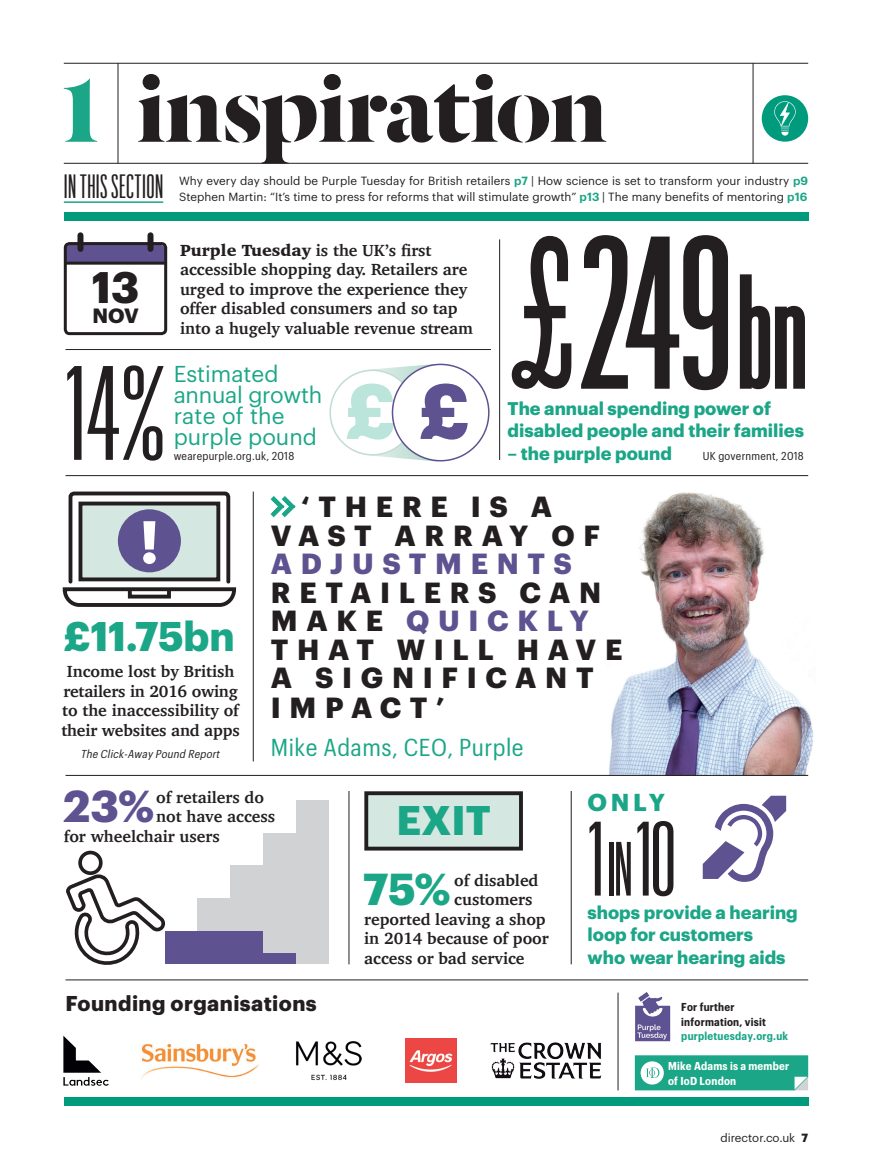
<style>
.page{position:relative;width:872px;height:1170px;background:#fff}
.page>*{position:absolute;margin:0;border:0;box-sizing:border-box;transform-origin:0 0}
.t1{font:207.6px "Graphik XXX Cond";color:#231f20}
.t2{font:131.1px "Graphik XXX Cond";color:#231f20}
.t3{font:103.2px "Graphik XXX Cond";color:#231f20}
.t4{font:700 76.35px "Graphik";color:#1ba687}
.t5{font:700 58.95px "Graphik";color:#fff}
.t6{font:700 43.8px "Graphik";color:#1ba687}
.t7{font:700 43.8px "Graphik";color:#5e5290}
.t8{font:700 43.2px "Graphik";color:#231f20}
.t9{font:700 40.5px "Graphik";color:#1ba687}
.t10{font:33px "Graphik XXX Cond";letter-spacing:.015em;color:#231f20}
.t11{font:700 28.5px/29px "Graphik";letter-spacing:.305em;color:#231f20}
.t12{font:700 28.5px "Graphik";letter-spacing:.305em;color:#5e5290}
.t13{font:24px "Graphik Compact";letter-spacing:.02em;color:#1ba687}
.t14{font:700 24px "Graphik";color:#1ba687}
.t15{font:22.5px/21px "Graphik";color:#1ba687}
.t16{font:700 21px "Graphik";letter-spacing:.02em;color:#231f20}
.t17{font:700 20.25px "Graphik";color:#231f20}
.t18{font:700 18px/22.5px "Graphik";color:#1ba687}
.t19{font:700 16.5px/19.5px "Charter";color:#231f20;text-align:center}
.t20{font:11.7px/15.8px "Graphik";letter-spacing:.005em;color:#231f20}
.t21{font:11.25px "Graphik Compact";letter-spacing:.02em;color:#231f20}
.t22{font:700 11.25px/14.2px "Graphik Compact";letter-spacing:.02em;color:#fff}
.t23{font:700 11.25px/14.2px "Graphik Compact";letter-spacing:.02em;color:#231f20}
.t24{font:italic 11.25px "Graphik Compact";color:#231f20}
.t25{font:700 11.25px "Graphik Compact";letter-spacing:.02em;color:#1ba687}
.s1{font-weight:600;color:#1ba687}
.s2{font-size:150px}
.s3{font-weight:900}
.s4{color:#5e5290}
.s5{font-size:75px}
.s6{font-weight:700}
</style>
<div class="page">
<img style="left:604px;top:492px;width:210px;height:283px">
<img style="left:141px;top:1043px;width:119px;height:37px">
<svg style="left:331px;top:364px;width:158px;height:97px"></svg>
<div style="left:330px;top:370px;width:85px;height:85px;background:#fff;border-radius:50%"></div>
<div style="left:329px;top:369px;width:86px;height:86px;border:2px solid #c1ddd3;border-radius:50%"></div>
<svg style="left:68px;top:246px;width:95px;height:15px"></svg>
<div style="left:64px;top:213px;width:744px;height:8px;background:#009a7d"></div>
<div style="left:64px;top:1097px;width:744px;height:9px;background:#009a7d"></div>
<hr style="left:118px;top:63px;width:1px;height:100px;background:#231f20">
<hr style="left:753px;top:63px;width:1px;height:100px;background:#231f20">
<hr style="left:64px;top:63px;width:744px;height:1px;background:#231f20">
<hr style="left:499px;top:239px;width:1px;height:221px;background:#231f20">
<hr style="left:253px;top:491px;width:1px;height:270px;background:#231f20">
<hr style="left:349px;top:791px;width:1px;height:173px;background:#231f20">
<hr style="left:571px;top:791px;width:1px;height:173px;background:#231f20">
<hr style="left:618px;top:992px;width:1px;height:98px;background:#231f20">
<hr style="left:65px;top:349px;width:426px;height:1px;background:#231f20">
<hr style="left:65px;top:475px;width:743px;height:1px;background:#231f20">
<hr style="left:65px;top:775px;width:743px;height:1px;background:#231f20">
<hr style="left:65px;top:979px;width:743px;height:1px;background:#231f20">
<hr style="left:64px;top:201px;width:99px;height:2px;background:#1ba687">
<div style="left:476px;top:74px;width:17px;height:16px;background:#231f20;border-radius:50%"></div>
<svg style="left:387px;top:84px;width:219px;height:58px"></svg>
<div style="left:324px;top:74px;width:17px;height:16px;background:#231f20;border-radius:50%"></div>
<div style="left:143px;top:74px;width:17px;height:16px;background:#231f20;border-radius:50%"></div>
<svg style="left:64px;top:78px;width:33px;height:64px"></svg>
<svg style="left:138px;top:95px;width:236px;height:68px"></svg>
<div style="left:370px;top:96px;width:17px;height:16px;background:#231f20;border-radius:50%"></div>
<div style="left:761px;top:95px;width:47px;height:47px;background:#009a7d;border-radius:50%"></div>
<svg style="left:774px;top:101px;width:21px;height:35px"></svg>
<hr style="left:64px;top:163px;width:744px;height:1px;background:#231f20">
<svg style="left:270px;top:496px;width:26px;height:22px"></svg>
<div style="left:64px;top:242px;width:103px;height:93px;border:3px solid #231f20;border-radius:4px"></div>
<hr style="left:65px;top:261px;width:100px;height:3px;background:#231f20">
<div style="left:147px;top:235px;width:6px;height:14px;background:#231f20"></div>
<div style="left:77px;top:235px;width:6px;height:14px;background:#231f20"></div>
<div style="left:366px;top:793px;width:155px;height:55px;background:#d4e7e0"></div>
<div style="left:364px;top:791px;width:159px;height:59px;border:4px solid #231f20"></div>
<svg style="left:581px;top:235px;width:147px;height:156px"></svg>
<svg style="left:739px;top:274px;width:66px;height:116px"></svg>
<svg style="left:512px;top:236px;width:59px;height:153px"></svg>
<div style="left:392px;top:364px;width:97px;height:96px;background:#fff;border-radius:50%"></div>
<div style="left:392px;top:363px;width:97px;height:98px;border:2px solid #5e5290;border-radius:50%"></div>
<svg style="left:62px;top:491px;width:175px;height:116px"></svg>
<div style="left:118px;top:509px;width:63px;height:63px;background:#5e5290;border-radius:50%"></div>
<img style="left:635px;top:992px;width:36px;height:50px">
<svg style="left:634px;top:1055px;width:175px;height:36px;background:#36b095"></svg>
<img style="left:405px;top:1038px;width:51px;height:43px">
<img style="left:296px;top:1041px;width:65px;height:39px">
<img style="left:490px;top:1042px;width:112px;height:36px">
<div style="left:296px;top:931px;width:33px;height:32px;background:#d1d2d4"></div>
<div style="left:296px;top:898px;width:33px;height:33px;background:#d1d2d4"></div>
<div style="left:296px;top:865px;width:33px;height:33px;background:#d1d2d4"></div>
<div style="left:296px;top:832px;width:33px;height:33px;background:#d1d2d4"></div>
<div style="left:296px;top:799px;width:33px;height:33px;background:#d1d2d4"></div>
<div style="left:230px;top:931px;width:33px;height:32px;background:#5e5290"></div>
<div style="left:230px;top:898px;width:33px;height:33px;background:#d1d2d4"></div>
<div style="left:230px;top:865px;width:33px;height:33px;background:#d1d2d4"></div>
<div style="left:263px;top:952px;width:33px;height:11px;background:#5e5290"></div>
<div style="left:263px;top:898px;width:33px;height:54px;background:#d1d2d4"></div>
<div style="left:263px;top:865px;width:33px;height:33px;background:#d1d2d4"></div>
<div style="left:263px;top:832px;width:33px;height:33px;background:#d1d2d4"></div>
<div style="left:197px;top:931px;width:33px;height:32px;background:#5e5290"></div>
<div style="left:197px;top:898px;width:33px;height:33px;background:#d1d2d4"></div>
<div style="left:165px;top:931px;width:32px;height:32px;background:#5e5290"></div>
<svg style="left:66px;top:850px;width:103px;height:115px"></svg>
<svg style="left:702px;top:795px;width:84px;height:86px"></svg>
<img style="left:64px;top:1036px;width:44px;height:49px">
<h3 class="t10" style="left:64px;top:166px;width:101px">IN THIS SECTION</h3>
<p class="t20" style="left:179px;top:172px;width:630px">Why every day should be Purple Tuesday for British retailers <span class="s1">p7</span> | How science is set to transform your industry <span class="s1">p9<br></span>Stephen Martin: “It’s time to press for reforms that will stimulate growth” <span class="s1">p13</span> | The many benefits of mentoring <span class="s1">p16</span></p>
<h3 class="t8" style="left:92px;top:253px;width:49px">13</h3>
<p class="t17" style="left:92px;top:300px;width:48px">NOV</p>
<h2 class="t2" style="left:65px;top:336px;width:102px">14%</h2>
<h1 class="t1" style="left:580px;top:191px;width:227px">249<span class="s2">bn</span></h1>
<p class="t19" style="left:180px;top:240px;width:294px;text-align:left"><span class="s3">Purple Tuesday</span> is the UK’s first accessible shopping day. Retailers are urged to improve the experience they offer disabled consumers and so tap into a hugely valuable revenue stream</p>
<h3 class="t15" style="left:174px;top:361px;width:150px">Estimated annual growth rate of the purple pound</h3>
<h3 class="t4" style="left:345px;top:352px;width:125px">£ <span class="s4">£</span></h3>
<p class="t18" style="left:507px;top:395px;width:298px">The annual spending power of disabled people and their families</p>
<p class="t18" style="left:507px;top:440px;width:166px">– the purple pound</p>
<p class="t21" style="left:174px;top:448px;width:122px">wearepurple.org.uk, 2018</p>
<p class="t21" style="left:702px;top:448px;width:102px">UK government, 2018</p>
<h3 class="t5" style="left:140px;top:496px;width:21px">!</h3>
<h3 class="t9" style="left:64px;top:605px;width:172px">£11.75bn</h3>
<p class="t19" style="left:61px;top:661px;width:180px">Income lost by British retailers in 2016 owing to the inaccessibility of their websites and apps</p>
<p class="t24" style="left:80px;top:746px;width:143px">The Click-Away Pound Report</p>
<h3 class="t11" style="left:271px;top:490px;width:330px;line-height:28.5px;text-indent:30px">‘THERE IS A<br>VAST ARRAY OF</h3>
<h3 class="t12" style="left:271px;top:541px;width:303px">ADJUSTMENTS</h3>
<h3 class="t11" style="left:271px;top:575px;width:353px">RETAILERS CAN<br>MAKE <span class="s4">QUICKLY<br></span>THAT WILL HAVE<br>A SIGNIFICANT<br>IMPACT’</h3>
<h3 class="t13" style="left:271px;top:729px;width:254px">Mike Adams, CEO, Purple</h3>
<h3 class="t7" style="left:63px;top:772px;width:93px">23%</h3>
<p class="t19" style="left:156px;top:787px;width:109px">of retailers do</p>
<p class="t19" style="left:156px;top:806px;width:121px">not have access</p>
<p class="t19" style="left:64px;top:826px;width:157px">for wheelchair users</p>
<p class="t16" style="left:65px;top:986px;width:253px">Founding organisations</p>
<h3 class="t9" style="left:396px;top:788px;width:96px">EXIT</h3>
<h3 class="t6" style="left:363px;top:855px;width:89px">75%</h3>
<p class="t19" style="left:454px;top:870px;width:86px">of disabled</p>
<p class="t19" style="left:454px;top:889px;width:80px">customers</p>
<p class="t19" style="left:364px;top:909px;width:183px">reported leaving a shop</p>
<p class="t19" style="left:364px;top:928px;width:186px">in 2014 because of poor</p>
<p class="t19" style="left:364px;top:948px;width:162px">access or bad service</p>
<h3 class="t14" style="left:587px;top:784px;width:79px">ONLY</h3>
<h3 class="t3" style="left:588px;top:798px;width:90px">1 <span class="s5">IN</span> 10</h3>
<p class="t18" style="left:587px;top:899px;width:212px">shops provide a hearing loop for customers<br>who wear hearing aids</p>
<p class="t23" style="left:681px;top:999px;width:86px">For further information, visit</p>
<p class="t25" style="left:681px;top:1027px;width:108px">purpletuesday.org.uk</p>
<p class="t22" style="left:668px;top:1058px;width:123px">Mike Adams is a member of IoD London</p>
<p class="t20" style="left:720px;top:1128px;width:89px">director.co.uk <span class="s6">7</span></p>
</div>
